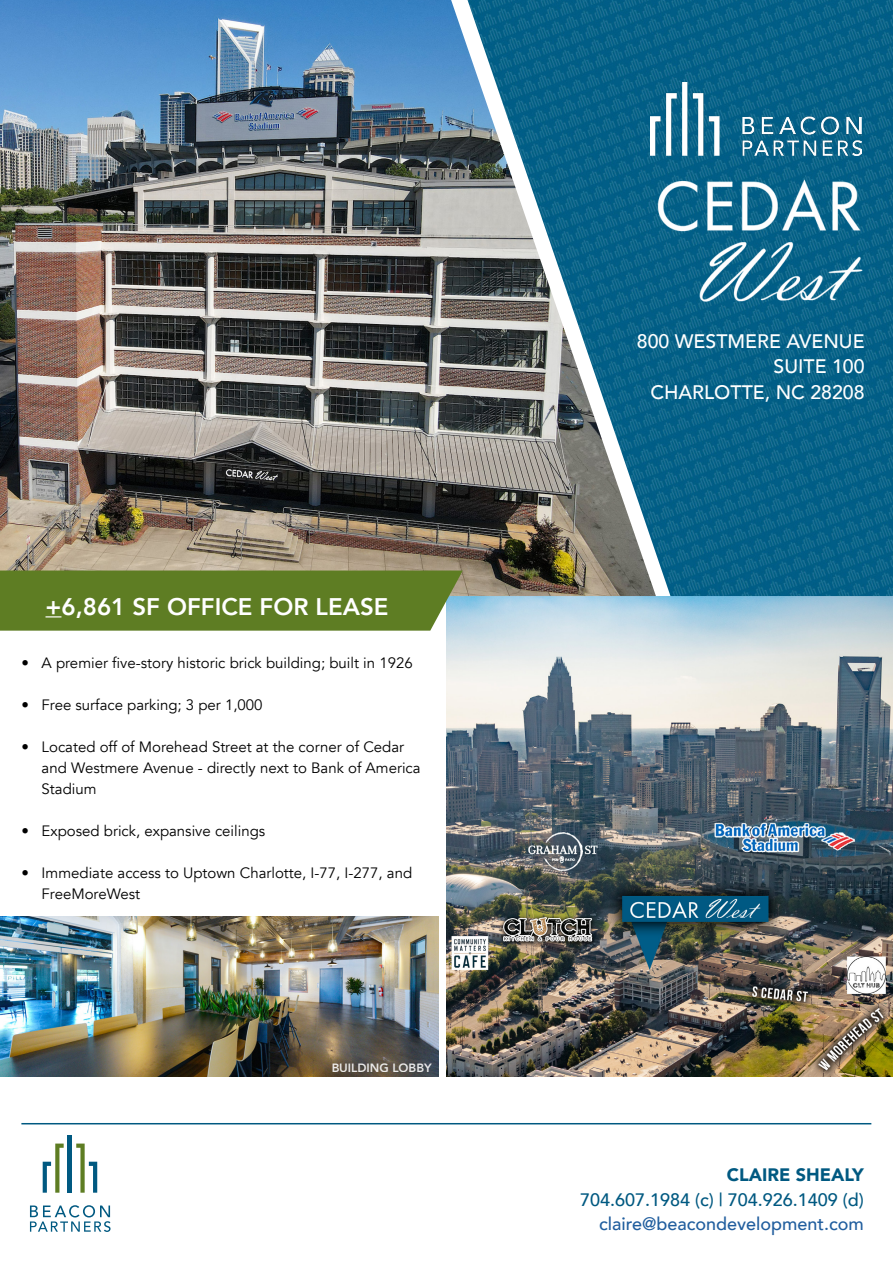
<style>
.page{position:relative;width:893px;height:1263px;background:#fff}
.page>*{position:absolute;margin:0;border:0;box-sizing:border-box;transform-origin:0 0}
.t1{font:800 24px "Avenir";color:#fff}
.t2{font:500 19.5px/25.5px "Avenir";color:#fff;text-align:right}
.t3{font:500 18px "Avenir";color:#005981}
.t4{font:500 18px "Avenir";color:#215e9e}
.t5{font:900 18px "Avenir";color:#005981}
.t6{font:15px/21px "Avenir";color:#000}
.t7{font:800 12px "Avenir";color:#fff}
</style>
<div class="page">
<img style="left:447px;top:597px;width:446px;height:480px">
<img style="left:0;top:0;width:468px;height:596px">
<img style="left:468px;top:0;width:425px;height:596px">
<img style="left:651px;top:82px;width:211px;height:74px">
<img style="left:637px;top:158px;width:227px;height:86px">
<img style="left:689px;top:226px;width:189px;height:88px">
<img style="left:1px;top:916px;width:437px;height:161px">
<hr style="left:21px;top:1123px;width:850px;height:1px;background:#005981">
<hr style="left:68px;top:1135px;width:4px;height:58px;background:#005981">
<svg style="left:76px;top:1143px;width:21px;height:50px"></svg>
<svg style="left:43px;top:1143px;width:21px;height:50px"></svg>
<svg style="left:30px;top:1205px;width:81px;height:27px"></svg>
<div style="left:0;top:570px;width:463px;height:61px;background:#5e7d23"></div>
<h1 class="t1" style="left:46px;top:588px;width:344px">+6,861 SF OFFICE FOR LEASE</h1>
<p class="t6" style="left:21px;top:652px;width:393px">• A premier five-story historic brick building; built in 1926</p>
<p class="t6" style="left:21px;top:694px;width:243px">• Free surface parking; 3 per 1,000</p>
<p class="t6" style="left:42px;top:736px;width:380px;text-indent:-20px">• Located off of Morehead Street at the corner of Cedar and Westmere Avenue - directly next to Bank of America<br>Stadium</p>
<p class="t6" style="left:21px;top:820px;width:245px">• Exposed brick, expansive ceilings</p>
<p class="t6" style="left:42px;top:862px;width:372px;text-indent:-20px">• Immediate access to Uptown Charlotte, I-77, I-277, and<br>FreeMoreWest</p>
<p class="t7" style="left:331px;top:1058px;width:102px">BUILDING LOBBY</p>
<h2 class="t2" style="left:637px;top:327px;width:229px">800 WESTMERE AVENUE<br>SUITE 100<br>CHARLOTTE, NC 28208</h2>
<p class="t5" style="left:727px;top:1159px;width:138px">CLAIRE SHEALY</p>
<p class="t3" style="left:580px;top:1184px;width:285px">704.607.1984 (c) | 704.926.1409 (d)</p>
<p class="t4" style="left:599px;top:1208px;width:266px">claire@beacondevelopment.com</p>
</div>
